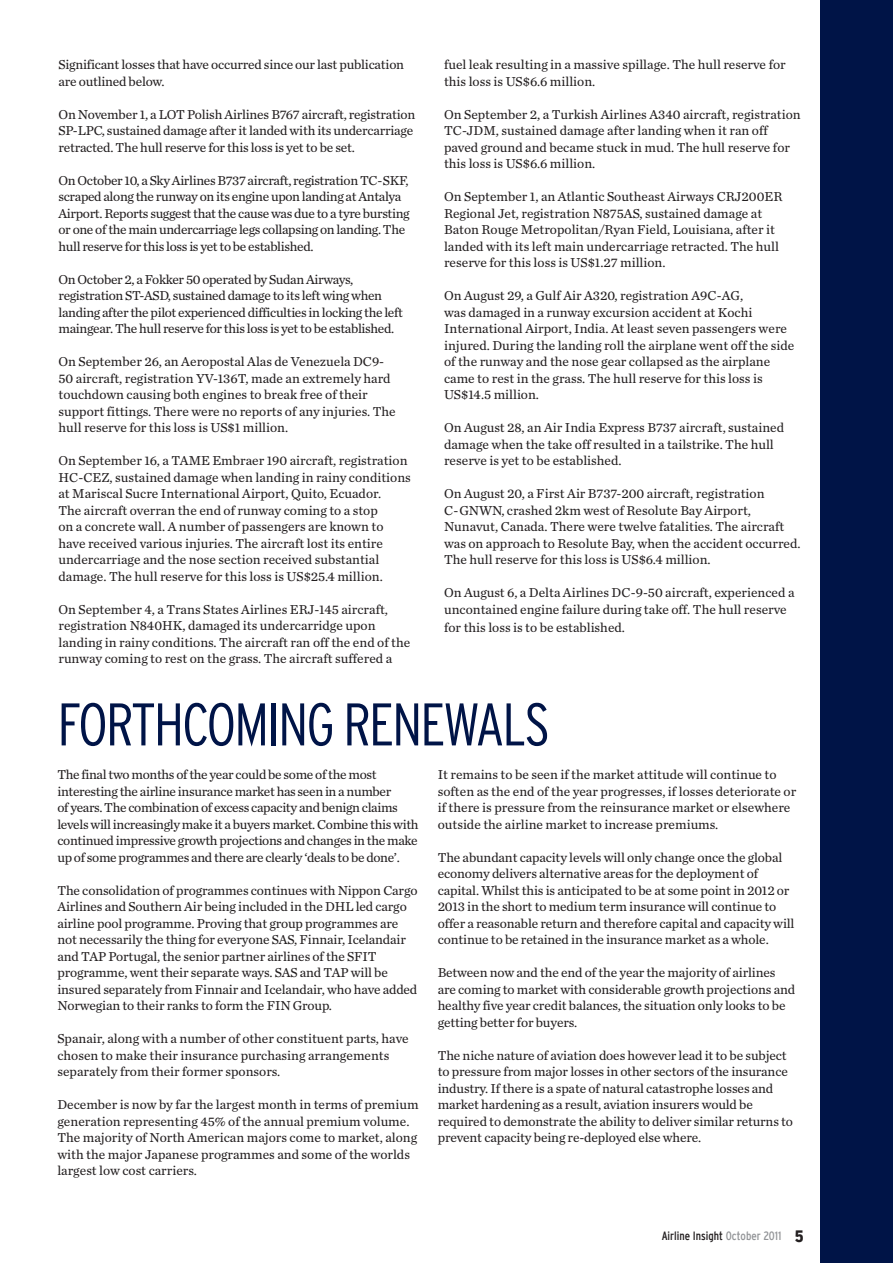
<style>
.page{position:relative;width:893px;height:1263px;background:#fff}
.page>*{position:absolute;margin:0;border:0;box-sizing:border-box;transform-origin:0 0}
.body_text{font:300 condensed 60px "Interstate";letter-spacing:-.035em;color:#001447}
.body_text-2{font:13.5px/16.5px "Chronicle Text G2";color:#231f20}
.body_text-3{font:13.5px/16.5px "Chronicle Text G2";letter-spacing:-.025em;color:#231f20}
.t1{font:condensed 12px "Interstate";color:#231f20}
.s1{color:#939598}
.s2{font-weight:900;font-size:16.5px}
</style>
<div class="page">
<div style="left:821px;top:0;width:72px;height:1263px;background:#001447"></div>
<p class="body_text-2" style="left:58px;top:56px;width:347px">Significant losses that have occurred since our last publication are outlined below.</p>
<p class="body_text-2" style="left:58px;top:105px;width:358px">On November 1, a LOT Polish Airlines B767 aircraft, registration<br>SP-LPC, sustained damage after it landed with its undercarriage retracted. The hull reserve for this loss is yet to be set.</p>
<p class="body_text-3" style="left:58px;top:171px;width:353px">On October 10, a Sky Airlines B737 aircraft, registration TC-SKF, scraped along the runway on its engine upon landing at Antalya Airport. Reports suggest that the cause was due to a tyre bursting or one of the main undercarriage legs collapsing on landing. The hull reserve for this loss is yet to be established.</p>
<p class="body_text-3" style="left:58px;top:270px;width:346px">On October 2, a Fokker 50 operated by Sudan Airways, registration ST-ASD, sustained damage to its left wing when landing after the pilot experienced difficulties in locking the left maingear. The hull reserve for this loss is yet to be established.</p>
<p class="body_text-2" style="left:58px;top:353px;width:339px">On September 26, an Aeropostal Alas de Venezuela DC9- 50 aircraft, registration YV-136T, made an extremely hard touchdown causing both engines to break free of their support fittings. There were no reports of any injuries. The hull reserve for this loss is US$1 million.</p>
<p class="body_text-2" style="left:58px;top:452px;width:354px">On September 16, a TAME Embraer 190 aircraft, registration HC-CEZ, sustained damage when landing in rainy conditions at Mariscal Sucre International Airport, Quito, Ecuador.<br>The aircraft overran the end of runway coming to a stop<br>on a concrete wall. A number of passengers are known to have received various injuries. The aircraft lost its entire undercarriage and the nose section received substantial damage. The hull reserve for this loss is US$25.4 million.</p>
<p class="body_text-2" style="left:58px;top:600px;width:353px">On September 4, a Trans States Airlines ERJ-145 aircraft, registration N840HK, damaged its undercarridge upon landing in rainy conditions. The aircraft ran off the end of the runway coming to rest on the grass. The aircraft suffered a</p>
<p class="body_text-2" style="left:444px;top:56px;width:343px">fuel leak resulting in a massive spillage. The hull reserve for this loss is US$6.6 million.</p>
<p class="body_text-2" style="left:444px;top:105px;width:358px">On September 2, a Turkish Airlines A340 aircraft, registration TC-JDM, sustained damage after landing when it ran off paved ground and became stuck in mud. The hull reserve for this loss is US$6.6 million.</p>
<p class="body_text-2" style="left:444px;top:188px;width:340px">On September 1, an Atlantic Southeast Airways CRJ200ER Regional Jet, registration N875AS, sustained damage at Baton Rouge Metropolitan/Ryan Field, Louisiana, after it landed with its left main undercarriage retracted. The hull reserve for this loss is US$1.27 million.</p>
<p class="body_text-2" style="left:444px;top:287px;width:352px">On August 29, a Gulf Air A320, registration A9C-AG,<br>was damaged in a runway excursion accident at Kochi International Airport, India. At least seven passengers were injured. During the landing roll the airplane went off the side of the runway and the nose gear collapsed as the airplane came to rest in the grass. The hull reserve for this loss is US$14.5 million.</p>
<p class="body_text-2" style="left:444px;top:419px;width:342px">On August 28, an Air India Express B737 aircraft, sustained damage when the take off resulted in a tailstrike. The hull reserve is yet to be established.</p>
<p class="body_text-2" style="left:444px;top:485px;width:358px">On August 20, a First Air B737-200 aircraft, registration C-GNWN, crashed 2km west of Resolute Bay Airport, Nunavut, Canada. There were twelve fatalities. The aircraft was on approach to Resolute Bay, when the accident occurred.<br>The hull reserve for this loss is US$6.4 million.</p>
<p class="body_text-2" style="left:444px;top:584px;width:352px">On August 6, a Delta Airlines DC-9-50 aircraft, experienced a uncontained engine failure during take off. The hull reserve</p>
<p class="body_text-2" style="left:444px;top:618px;width:182px">for this loss is to be established.</p>
<p class="body_text" style="left:57px;top:690px;width:494px">FORTHCOMING RENEWALS</p>
<p class="body_text-3" style="left:57px;top:766px;width:363px">The final two months of the year could be some of the most interesting the airline insurance market has seen in a number<br>of years. The combination of excess capacity and benign claims levels will increasingly make it a buyers market. Combine this with continued impressive growth projections and changes in the make up of some programmes and there are clearly ‘deals to be done’.</p>
<p class="body_text-2" style="left:57px;top:881px;width:362px">The consolidation of programmes continues with Nippon Cargo Airlines and Southern Air being included in the DHL led cargo airline pool programme. Proving that group programmes are not necessarily the thing for everyone SAS, Finnair, Icelandair and TAP Portugal, the senior partner airlines of the SFIT programme, went their separate ways. SAS and TAP will be insured separately from Finnair and Icelandair, who have added Norwegian to their ranks to form the FIN Group.</p>
<p class="body_text-2" style="left:57px;top:1030px;width:353px">Spanair, along with a number of other constituent parts, have chosen to make their insurance purchasing arrangements separately from their former sponsors.</p>
<p class="body_text-2" style="left:57px;top:1096px;width:363px">December is now by far the largest month in terms of premium generation representing 45% of the annual premium volume.<br>The majority of North American majors come to market, along with the major Japanese programmes and some of the worlds largest low cost carriers.</p>
<p class="body_text-2" style="left:438px;top:766px;width:360px">It remains to be seen if the market attitude will continue to soften as the end of the year progresses, if losses deteriorate or if there is pressure from the reinsurance market or elsewhere outside the airline market to increase premiums.</p>
<p class="body_text-2" style="left:438px;top:848px;width:358px">The abundant capacity levels will only change once the global economy delivers alternative areas for the deployment of capital. Whilst this is anticipated to be at some point in 2012 or 2013 in the short to medium term insurance will continue to offer a reasonable return and therefore capital and capacity will continue to be retained in the insurance market as a whole.</p>
<p class="body_text-2" style="left:438px;top:964px;width:359px">Between now and the end of the year the majority of airlines are coming to market with considerable growth projections and healthy five year credit balances, the situation only looks to be getting better for buyers.</p>
<p class="body_text-2" style="left:438px;top:1046px;width:357px">The niche nature of aviation does however lead it to be subject to pressure from major losses in other sectors of the insurance industry. If there is a spate of natural catastrophe losses and market hardening as a result, aviation insurers would be required to demonstrate the ability to deliver similar returns to prevent capacity being re-deployed else where.</p>
<p class="t1" style="left:662px;top:1229px;width:144px">Airline Insight <span class="s1">October 2011</span> <span class="s2">5</span></p>
</div>
